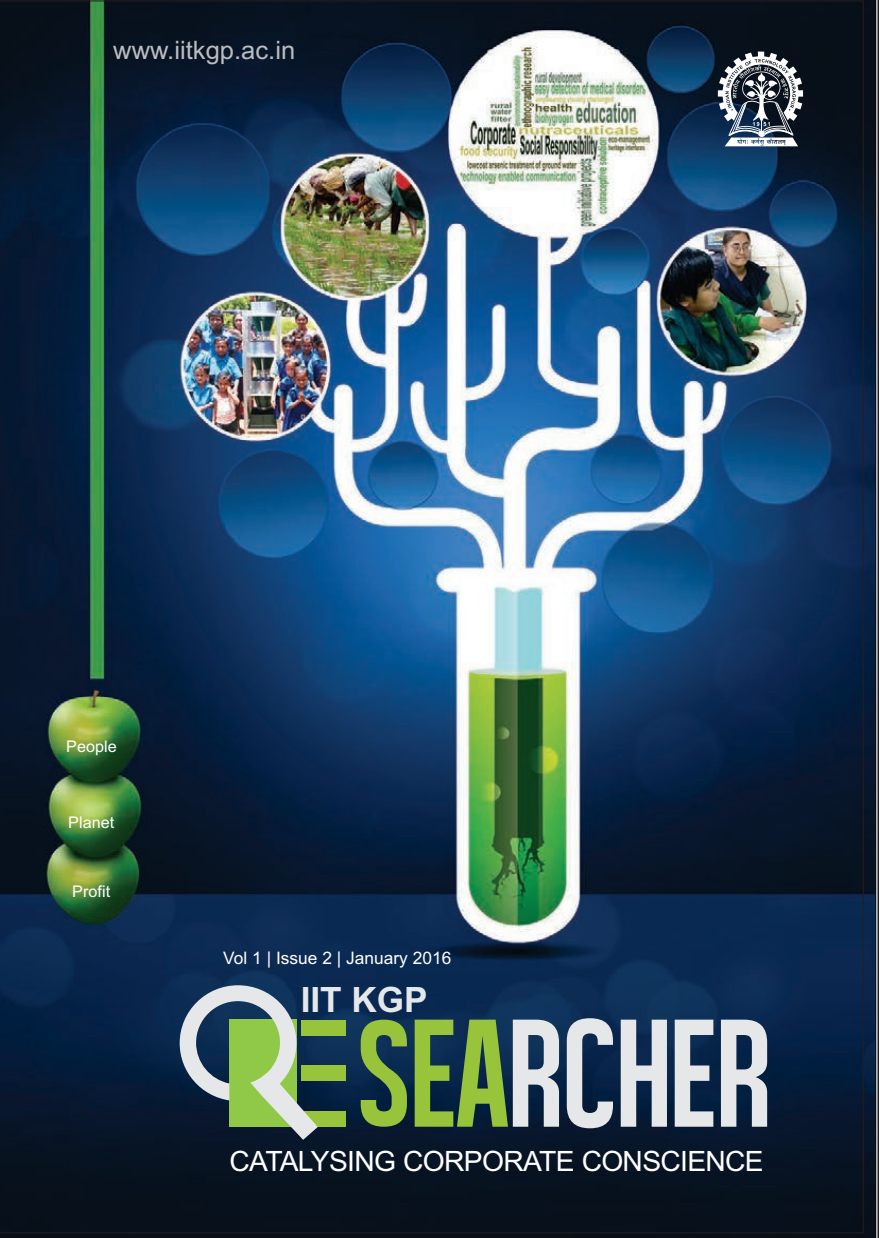
<style>
.page{position:relative;width:879px;height:1238px;background:#fff}
.page>*{position:absolute;margin:0;border:0;box-sizing:border-box;transform-origin:0 0}
.t1{font:156.45px "Alegre Sans";color:#e6e7e9}
.t2{font:700 34.95px "Arial";color:#e6e7e9}
.t3{font:28.05px "Arial";letter-spacing:-.025em;color:#fff}
.t4{font:25.35px "Arial";color:#bcbdc0}
.t5{font:17.25px "Arial";color:#fff}
.t6{font:16.05px "Arial";color:#fff}
.s1{color:#98c43c}
</style>
<div class="page">
<img style="left:0;top:0;width:878px;height:1238px">
<p class="t4" style="left:113px;top:33px;width:183px">www.iitkgp.ac.in</p>
<p class="t6" style="left:66px;top:735px;width:52px">People</p>
<p class="t6" style="left:68px;top:812px;width:47px">Planet</p>
<p class="t6" style="left:72px;top:881px;width:39px">Profit</p>
<p class="t5" style="left:223px;top:946px;width:230px">Vol 1 | Issue 2 | January 2016</p>
<p class="t2" style="left:300px;top:976px;width:128px">IIT KGP</p>
<h1 class="t1" style="left:357px;top:989px;width:415px"><span class="s1">SEA</span>RCHER</h1>
<p class="t3" style="left:229px;top:1143px;width:535px">CATALYSING CORPORATE CONSCIENCE</p>
</div>
